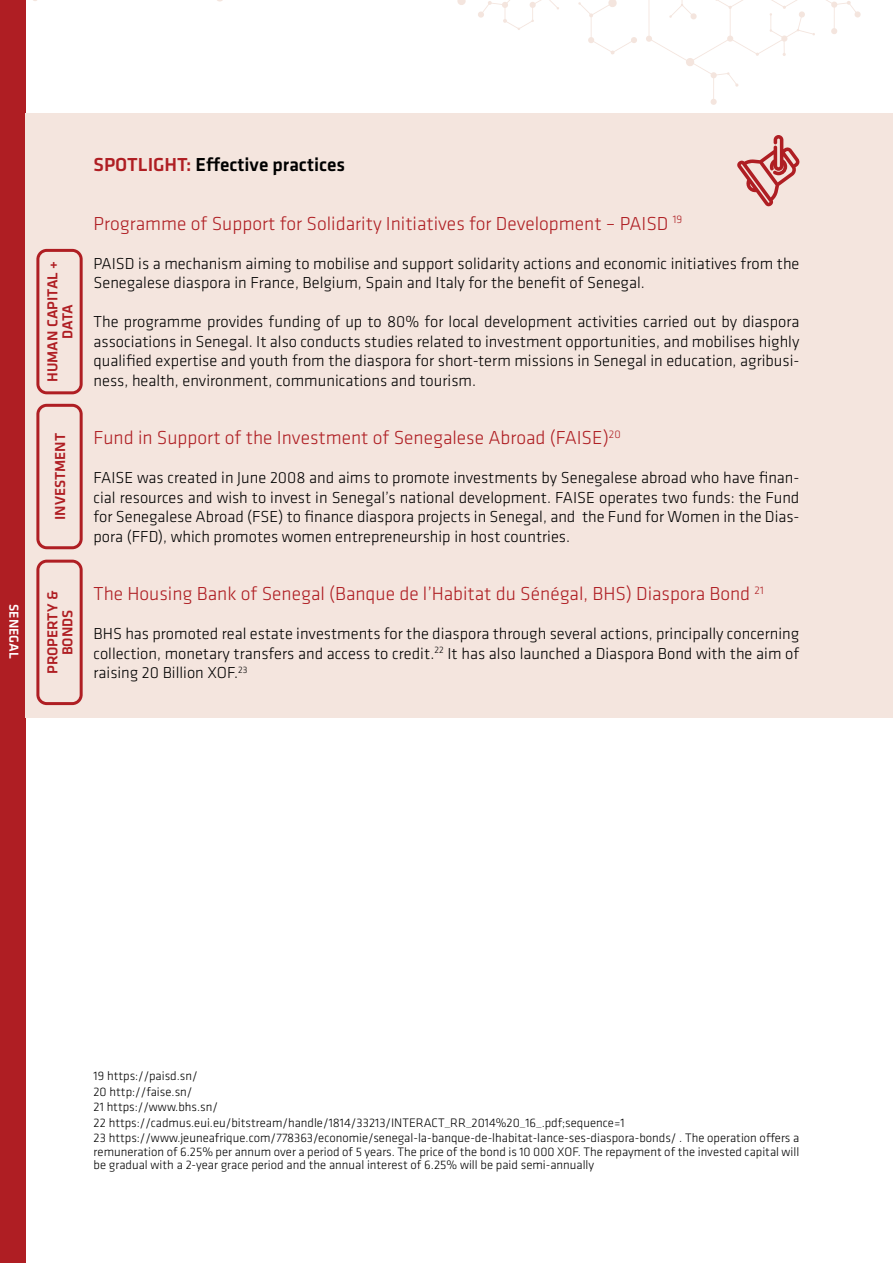
<style>
.page{position:relative;width:893px;height:1263px;background:#fff}
.page>*{position:absolute;margin:0;border:0;box-sizing:border-box;transform-origin:0 0}
.t1{font:300 19.5px "Klavika";color:#af1e23}
.t2{font:500 19.5px "Klavika";color:#000}
.t3{font:300 16.5px/19.5px "Klavika";color:#000;text-align:justify}
.t4{font:500 15px/15px "Klavika";color:#af1e23;text-align:center}
.t5{font:500 13.5px "Klavika";color:#fff}
.t6{font:300 12.75px/15.6px "Klavika";color:#000}
.s1{color:#af1e23}
</style>
<div class="page">
<div style="left:0;top:0;width:26px;height:1263px;background:#af1e23"></div>
<svg style="left:578px;top:0;width:59px;height:55px"></svg>
<svg style="left:457px;top:0;width:102px;height:30px"></svg>
<svg style="left:646px;top:0;width:215px;height:105px"></svg>
<div style="left:26px;top:113px;width:867px;height:604px;background:#f4e5de"></div>
<svg style="left:737px;top:135px;width:63px;height:71px"></svg>
<svg style="left:36px;top:249px;width:47px;height:145px"></svg>
<svg style="left:36px;top:560px;width:47px;height:145px"></svg>
<svg style="left:36px;top:404px;width:47px;height:145px"></svg>
<p class="t5" style="left:23px;top:604px;width:56px;rotate:90deg">SENEGAL</p>
<p class="t4" style="left:45px;top:382px;width:123px;rotate:-90deg">HUMAN CAPITAL +<br>DATA</p>
<p class="t4" style="left:52px;top:520px;width:88px;rotate:-90deg">INVESTMENT</p>
<p class="t4" style="left:45px;top:674px;width:85px;rotate:-90deg">PROPERTY &amp;<br>BONDS</p>
<p class="t2" style="left:94px;top:151px;width:253px"><span class="s1">SPOTLIGHT:</span> Effective practices</p>
<p class="t1" style="left:94px;top:211px;width:590px">Programme of Support for Solidarity Initiatives for Development – PAISD <sup>19</sup></p>
<p class="t3" style="left:94px;top:253px;width:707px">PAISD is a mechanism aiming to mobilise and support solidarity actions and economic initiatives from the<br>Senegalese diaspora in France, Belgium, Spain and Italy for the benefit of Senegal.</p>
<p class="t3" style="left:94px;top:312px;width:707px">The programme provides funding of up to 80% for local development activities carried out by diaspora associations in Senegal. It also conducts studies related to investment opportunities, and mobilises highly qualified expertise and youth from the diaspora for short-term missions in Senegal in education, agribusi&shy;ness, health, environment, communications and tourism.</p>
<p class="t1" style="left:94px;top:426px;width:529px">Fund in Support of the Investment of Senegalese Abroad (FAISE)<sup>20</sup></p>
<p class="t3" style="left:94px;top:468px;width:707px">FAISE was created in June 2008 and aims to promote investments by Senegalese abroad who have finan&shy;cial resources and wish to invest in Senegal’s national development. FAISE operates two funds: the Fund for Senegalese Abroad (FSE) to finance diaspora projects in Senegal, and the Fund for Women in the Dias&shy;pora (FFD), which promotes women entrepreneurship in host countries.</p>
<p class="t1" style="left:94px;top:582px;width:672px">The Housing Bank of Senegal (Banque de l’Habitat du Sénégal, BHS) Diaspora Bond <sup>21</sup></p>
<p class="t3" style="left:94px;top:624px;width:707px">BHS has promoted real estate investments for the diaspora through several actions, principally concerning collection, monetary transfers and access to credit.<sup>22</sup> It has also launched a Diaspora Bond with the aim of raising 20 Billion XOF.<sup>23</sup></p>
<p class="t6" style="left:94px;top:1068px;width:707px">19 https://paisd.sn/<br>20 http://faise.sn/<br>21 https://www.bhs.sn/<br>22 https://cadmus.eui.eu/bitstream/handle/1814/33213/INTERACT_RR_2014%20_16_.pdf;sequence=1<br>23 https://www.jeuneafrique.com/778363/economie/senegal-la-banque-de-lhabitat-lance-ses-diaspora-bonds/ . The operation offers a</p>
<p class="t6" style="left:94px;top:1145px;width:707px;line-height:13.5px">remuneration of 6.25% per annum over a period of 5 years. The price of the bond is 10 000 XOF. The repayment of the invested capital will be gradual with a 2-year grace period and the annual interest of 6.25% will be paid semi-annually</p>
</div>
